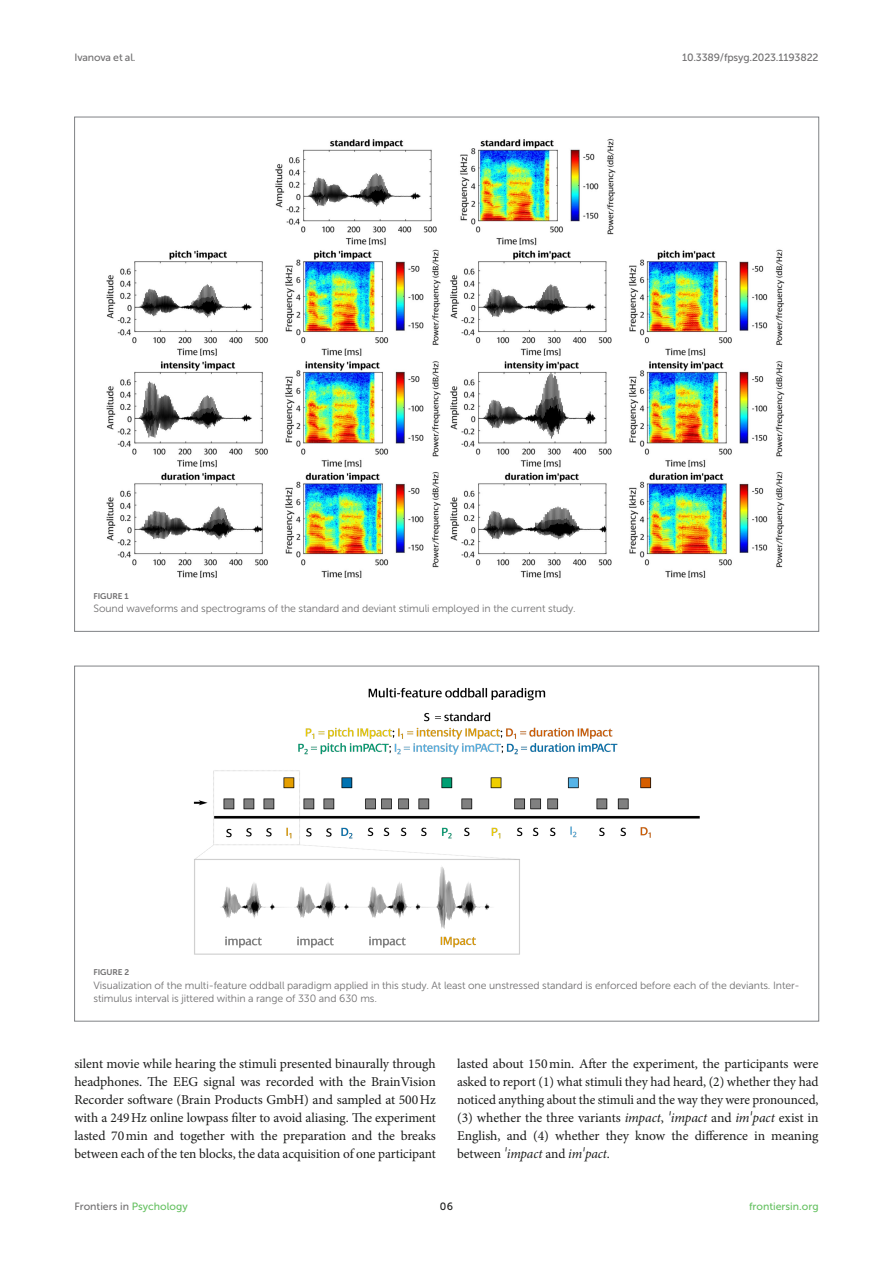
<style>
.page{position:relative;width:893px;height:1263px;background:#fff}
.page>*{position:absolute;margin:0;border:0;box-sizing:border-box;transform-origin:0 0}
.TEXT_FLUSH{font:13.5px/18px "Minion Pro";letter-spacing:-.005em;color:#1b1c1b;text-align:justify}
.FIG_LEG{font:10.5px/13.5px "Museo Sans 300";letter-spacing:-.01em;color:#706f70}
.t1{font:10.5px "Museo Sans 500";letter-spacing:-.015em;color:#706f70}
.t2{font:10.5px "Museo Sans 500";color:#65c161}
.t3{font:10.5px "Museo Sans 500";color:#1b1c1b}
.FIG_HD{font:8.25px "Museo Sans 700";letter-spacing:-.01em;color:#706f70}
.s1{font-style:italic}
.s2{font-family:"Gentium Plus";font-style:italic}
.s3{color:#65c161}
</style>
<div class="page">
<img style="left:106px;top:138px;width:679px;height:440px">
<img style="left:193px;top:687px;width:507px;height:268px">
<p class="t1" style="left:74px;top:51px;width:63px">Ivanova et al.</p>
<p class="t1" style="left:682px;top:51px;width:138px">10.3389/fpsyg.2023.1193822</p>
<p class="FIG_HD" style="left:94px;top:591px;width:37px">FIGURE 1</p>
<p class="FIG_LEG" style="left:94px;top:602px;width:484px">Sound waveforms and spectrograms of the standard and deviant stimuli employed in the current study.</p>
<p class="FIG_HD" style="left:94px;top:968px;width:37px">FIGURE 2</p>
<p class="FIG_LEG" style="left:94px;top:978px;width:708px">Visualization of the multi-feature oddball paradigm applied in this study. At least one unstressed standard is enforced before each of the deviants. Inter&shy;stimulus interval is jittered within a range of 330 and 630 ms.</p>
<p class="TEXT_FLUSH" style="left:74px;top:1055px;width:363px">silent movie while hearing the stimuli presented binaurally through headphones. The EEG signal was recorded with the BrainVision Recorder software (Brain Products GmbH) and sampled at 500Hz with a 249Hz online lowpass filter to avoid aliasing. The experiment lasted 70min and together with the preparation and the breaks between each of the ten blocks, the data acquisition of one participant</p>
<p class="TEXT_FLUSH" style="left:457px;top:1055px;width:363px">lasted about 150min. After the experiment, the participants were asked to report (1) what stimuli they had heard, (2) whether they had noticed anything about the stimuli and the way they were pronounced, (3) whether the three variants <span class="s1">impact</span>, <span class="s2">ˈ</span><span class="s1">impact</span> and <span class="s1">im</span><span class="s2">ˈ</span><span class="s1">pact</span> exist in English, and (4) whether they know the difference in meaning between <span class="s2">ˈ</span><span class="s1">impact</span> and <span class="s1">im</span><span class="s2">ˈ</span><span class="s1">pact</span>.</p>
<p class="t1" style="left:74px;top:1200px;width:115px">Frontiers in <span class="s3">Psychology</span></p>
<p class="t3" style="left:440px;top:1200px;width:15px">06</p>
<p class="t2" style="left:749px;top:1200px;width:71px">frontiersin.org</p>
</div>
